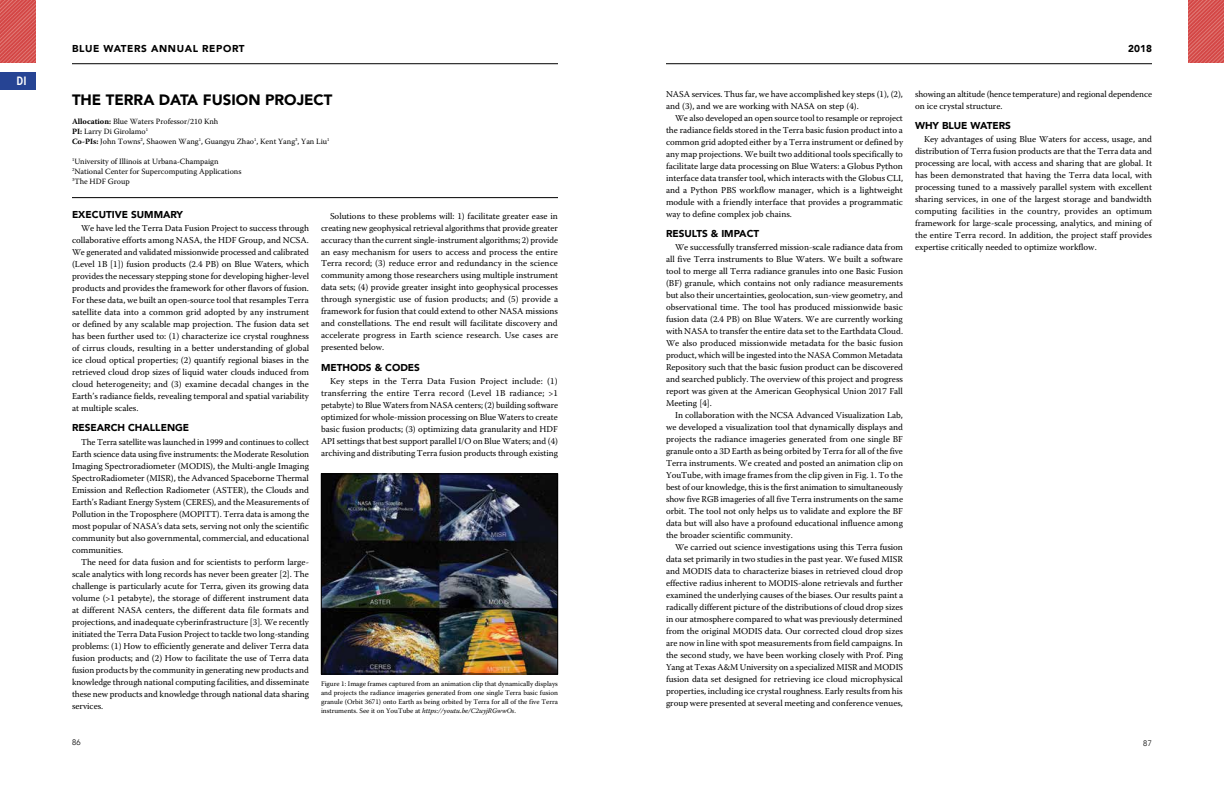
<style>
.page{position:relative;width:1224px;height:792px;background:#fff}
.page>*{position:absolute;margin:0;border:0;box-sizing:border-box;transform-origin:0 0}
.t1{font:900 15px "Avenir";color:#000}
.t2{font:600 12px "Avenir Next Condensed";color:#fff}
.t3{font:900 10px "Avenir";color:#000}
.t4{font:900 10px "Avenir";letter-spacing:.06em;color:#000}
.t5{font:9px/12px "Warnock Pro";color:#000;text-align:justify}
.t6{font:8px/10px "Warnock Pro";color:#000}
.t7{font:300 8px "Avenir";color:#000}
.t8{font:7px/9px "Warnock Pro";color:#000;text-align:justify}
.s1{font-weight:700}
.s2{font-style:italic}
</style>
<div class="page">
<hr style="left:72px;top:197px;width:486px;height:1px;background:#000">
<div style="left:0;top:72px;width:36px;height:18px;background:#264494"></div>
<img style="left:323px;top:476px;width:233px;height:196px">
<div style="left:321px;top:474px;width:237px;height:200px;border:1px solid #000"></div>
<img style="left:0;top:0;width:36px;height:63px">
<img style="left:1188px;top:0;width:36px;height:63px">
<hr style="left:666px;top:63px;width:486px;height:1px;background:#000">
<hr style="left:72px;top:63px;width:486px;height:1px;background:#000">
<h2 class="t2" style="left:17px;top:71px;width:11px">DI</h2>
<p class="t4" style="left:72px;top:40px;width:174px">BLUE WATERS ANNUAL REPORT</p>
<p class="t3" style="left:1128px;top:40px;width:25px">2018</p>
<h1 class="t1" style="left:72px;top:87px;width:262px">THE TERRA DATA FUSION PROJECT</h1>
<p class="t6" style="left:72px;top:116px;width:259px"><span class="s1">Allocation:</span> Blue Waters Professor/210 Knh<br><span class="s1">PI:</span> Larry Di Girolamo<sup>1<br></sup><span class="s1">Co-PIs:</span> John Towns<sup>2</sup>, Shaowen Wang<sup>1</sup>, Guangyu Zhao<sup>1</sup>, Kent Yang<sup>3</sup>, Yan Liu<sup>1</sup></p>
<p class="t6" style="left:72px;top:156px;width:171px"><sup>1</sup>University of Illinois at Urbana-Champaign<br><sup>2</sup>National Center for Supercomputing Applications<br><sup>3</sup>The HDF Group</p>
<p class="t3" style="left:72px;top:205px;width:113px">EXECUTIVE SUMMARY</p>
<p class="t5" style="left:72px;top:222px;width:239px;text-indent:9px">We have led the Terra Data Fusion Project to success through collaborative efforts among NASA, the HDF Group, and NCSA.<br>We generated and validated missionwide processed and calibrated (Level 1B [1]) fusion products (2.4 PB) on Blue Waters, which provides the necessary stepping stone for developing higher-level products and provides the framework for other flavors of fusion.<br>For these data, we built an open-source tool that resamples Terra satellite data into a common grid adopted by any instrument or defined by any scalable map projection. The fusion data set has been further used to: (1) characterize ice crystal roughness of cirrus clouds, resulting in a better understanding of global ice cloud optical properties; (2) quantify regional biases in the retrieved cloud drop sizes of liquid water clouds induced from cloud heterogeneity; and (3) examine decadal changes in the Earth’s radiance fields, revealing temporal and spatial variability at multiple scales.</p>
<p class="t3" style="left:72px;top:419px;width:119px">RESEARCH CHALLENGE</p>
<p class="t5" style="left:72px;top:436px;width:239px;text-indent:9px">The Terra satellite was launched in 1999 and continues to collect Earth science data using five instruments: the Moderate Resolution Imaging Spectroradiometer (MODIS), the Multi-angle Imaging SpectroRadiometer (MISR), the Advanced Spaceborne Thermal Emission and Reflection Radiometer (ASTER), the Clouds and Earth’s Radiant Energy System (CERES), and the Measurements of Pollution in the Troposphere (MOPITT). Terra data is among the most popular of NASA’s data sets, serving not only the scientific community but also governmental, commercial, and educational communities.</p>
<p class="t5" style="left:72px;top:556px;width:239px;text-indent:9px">The need for data fusion and for scientists to perform large&shy;scale analytics with long records has never been greater [2]. The challenge is particularly acute for Terra, given its growing data volume (&gt;1 petabyte), the storage of different instrument data at different NASA centers, the different data file formats and projections, and inadequate cyberinfrastructure [3]. We recently initiated the Terra Data Fusion Project to tackle two long-standing problems: (1) How to efficiently generate and deliver Terra data fusion products; and (2) How to facilitate the use of Terra data fusion products by the community in generating new products and knowledge through national computing facilities, and disseminate these new products and knowledge through national data sharing services.</p>
<p class="t5" style="left:321px;top:209px;width:239px;text-indent:9px">Solutions to these problems will: 1) facilitate greater ease in creating new geophysical retrieval algorithms that provide greater accuracy than the current single-instrument algorithms; 2) provide an easy mechanism for users to access and process the entire Terra record; (3) reduce error and redundancy in the science community among those researchers using multiple instrument data sets; (4) provide greater insight into geophysical processes through synergistic use of fusion products; and (5) provide a framework for fusion that could extend to other NASA missions and constellations. The end result will facilitate discovery and accelerate progress in Earth science research. Use cases are presented below.</p>
<p class="t3" style="left:321px;top:358px;width:101px">METHODS &amp; CODES</p>
<p class="t5" style="left:321px;top:375px;width:239px;text-indent:9px">Key steps in the Terra Data Fusion Project include: (1) transferring the entire Terra record (Level 1B radiance; &gt;1 petabyte) to Blue Waters from NASA centers; (2) building software optimized for whole-mission processing on Blue Waters to create basic fusion products; (3) optimizing data granularity and HDF API settings that best support parallel I/O on Blue Waters; and (4) archiving and distributing Terra fusion products through existing</p>
<p class="t8" style="left:321px;top:679px;width:238px">Figure 1: Image frames captured from an animation clip that dynamically displays and projects the radiance imageries generated from one single Terra basic fusion granule (Orbit 3671) onto Earth as being orbited by Terra for all of the five Terra instruments. See it on YouTube at <span class="s2">https://youtu.be/C2uyjRGwwOs</span>.</p>
<p class="t5" style="left:666px;top:88px;width:238px">NASA services. Thus far, we have accomplished key steps (1), (2), and (3), and we are working with NASA on step (4).</p>
<p class="t5" style="left:666px;top:112px;width:239px;text-indent:9px">We also developed an open source tool to resample or reproject the radiance fields stored in the Terra basic fusion product into a common grid adopted either by a Terra instrument or defined by any map projections. We built two additional tools specifically to facilitate large data processing on Blue Waters: a Globus Python interface data transfer tool, which interacts with the Globus CLI, and a Python PBS workflow manager, which is a lightweight module with a friendly interface that provides a programmatic way to define complex job chains.</p>
<p class="t3" style="left:666px;top:225px;width:95px">RESULTS &amp; IMPACT</p>
<p class="t5" style="left:666px;top:241px;width:239px;text-indent:9px">We successfully transferred mission-scale radiance data from all five Terra instruments to Blue Waters. We built a software tool to merge all Terra radiance granules into one Basic Fusion (BF) granule, which contains not only radiance measurements but also their uncertainties, geolocation, sun-view geometry, and observational time. The tool has produced missionwide basic fusion data (2.4 PB) on Blue Waters. We are currently working with NASA to transfer the entire data set to the Earthdata Cloud.<br>We also produced missionwide metadata for the basic fusion product, which will be ingested into the NASA Common Metadata Repository such that the basic fusion product can be discovered and searched publicly. The overview of this project and progress report was given at the American Geophysical Union 2017 Fall Meeting [4].</p>
<p class="t5" style="left:666px;top:409px;width:239px;text-indent:9px">In collaboration with the NCSA Advanced Visualization Lab, we developed a visualization tool that dynamically displays and projects the radiance imageries generated from one single BF granule onto a 3D Earth as being orbited by Terra for all of the five Terra instruments. We created and posted an animation clip on YouTube, with image frames from the clip given in Fig. 1. To the best of our knowledge, this is the first animation to simultaneously show five RGB imageries of all five Terra instruments on the same orbit. The tool not only helps us to validate and explore the BF data but will also have a profound educational influence among the broader scientific community.</p>
<p class="t5" style="left:666px;top:541px;width:239px;text-indent:9px">We carried out science investigations using this Terra fusion data set primarily in two studies in the past year. We fused MISR and MODIS data to characterize biases in retrieved cloud drop effective radius inherent to MODIS-alone retrievals and further examined the underlying causes of the biases. Our results paint a radically different picture of the distributions of cloud drop sizes in our atmosphere compared to what was previously determined from the original MODIS data. Our corrected cloud drop sizes are now in line with spot measurements from field campaigns. In the second study, we have been working closely with Prof. Ping Yang at Texas A&amp;M University on a specialized MISR and MODIS fusion data set designed for retrieving ice cloud microphysical properties, including ice crystal roughness. Early results from his group were presented at several meeting and conference venues,</p>
<p class="t5" style="left:915px;top:88px;width:239px">showing an altitude (hence temperature) and regional dependence on ice crystal structure.</p>
<p class="t3" style="left:915px;top:117px;width:98px">WHY BLUE WATERS</p>
<p class="t5" style="left:915px;top:133px;width:239px;text-indent:9px">Key advantages of using Blue Waters for access, usage, and distribution of Terra fusion products are that the Terra data and processing are local, with access and sharing that are global. It has been demonstrated that having the Terra data local, with processing tuned to a massively parallel system with excellent sharing services, in one of the largest storage and bandwidth computing facilities in the country, provides an optimum framework for large-scale processing, analytics, and mining of the entire Terra record. In addition, the project staff provides expertise critically needed to optimize workflow.</p>
<p class="t7" style="left:72px;top:738px;width:10px">86</p>
<p class="t7" style="left:1143px;top:738px;width:10px">87</p>
</div>
